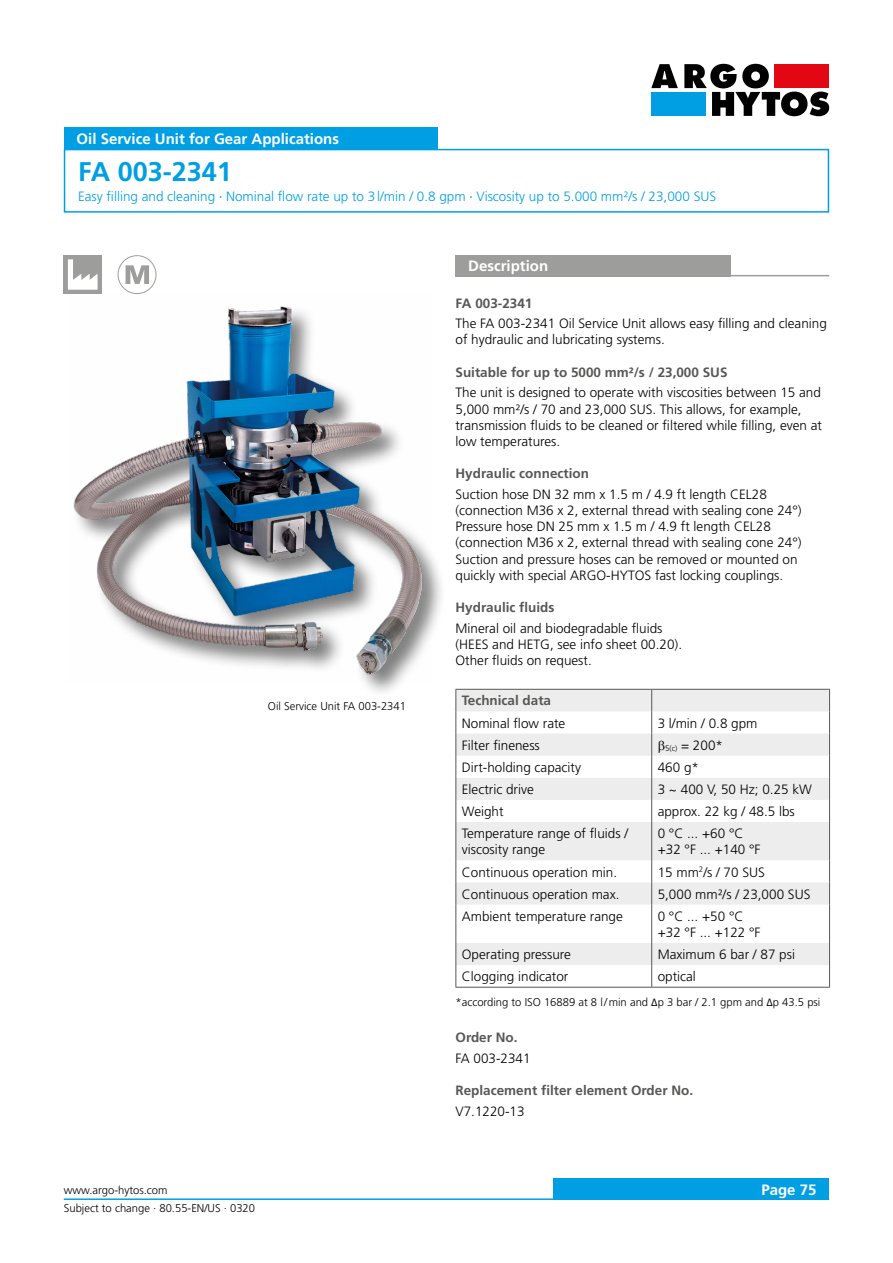
<style>
.page{position:relative;width:893px;height:1263px;background:#fff}
.page>*{position:absolute;margin:0;border:0;box-sizing:border-box;transform-origin:0 0}
._01_Headline_blue{font:700 27px "Frutiger LT";color:#009fe3}
._04_Headline_white{font:700 15px "Frutiger LT";color:#fff}
._06_Copytext{font:300 13.5px/16.2px "Frutiger LT";color:#000}
._05_Subline_Copytext{font:300 13.5px/16.2px "Frutiger LT";color:#000}
._05_Subline_Copytext-2{font:700 13.5px "Frutiger LT";color:#575756}
._03_HeadlineCopytext{font:300 13.5px "Frutiger LT";color:#009fe3}
._06_Copytext-2{font:700 13.5px "Frutiger LT";color:#575756}
._08_Legend{font:300 11.25px "Frutiger LT";color:#000}
.s1{font-weight:400;font-stretch:condensed}
.s2{font-family:"Myriad Pro";font-weight:400}
</style>
<div class="page">
<div style="left:553px;top:1179px;width:276px;height:21px;background:#009fe3"></div>
<hr style="left:64px;top:1198px;width:765px;height:2px;background:#009fe3">
<svg style="left:651px;top:64px;width:27px;height:24px"></svg>
<div style="left:651px;top:92px;width:55px;height:24px;background:#009fe3"></div>
<svg style="left:684px;top:64px;width:145px;height:52px"></svg>
<div style="left:64px;top:149px;width:765px;height:64px;border:2px solid #009fe3"></div>
<div style="left:64px;top:128px;width:373px;height:21px;background:#009fe3"></div>
<div style="left:71px;top:304px;width:376px;height:394px;background:#000;opacity:.5"></div>
<img style="left:71px;top:292px;width:360px;height:391px">
<div style="left:455px;top:255px;width:276px;height:21px;background:#9d9d9c"></div>
<hr style="left:455px;top:275px;width:374px;height:1px;background:#9d9d9c">
<div style="left:64px;top:255px;width:38px;height:39px;background:#9d9d9c"></div>
<svg style="left:68px;top:259px;width:30px;height:31px"></svg>
<div style="left:118px;top:255px;width:38px;height:39px;border:1px solid #9d9d9c;border-radius:50%"></div>
<svg style="left:126px;top:265px;width:23px;height:19px"></svg>
<svg style="left:456px;top:690px;width:373px;height:275px;fill:#ededed"></svg>
<hr style="left:455px;top:689px;width:197px;height:1px;background:#575756">
<hr style="left:652px;top:689px;width:178px;height:1px;background:#575756">
<svg style="left:455px;top:690px;width:1px;height:132px"></svg>
<svg style="left:651px;top:690px;width:1px;height:132px"></svg>
<svg style="left:829px;top:690px;width:1px;height:132px"></svg>
<hr style="left:455px;top:822px;width:1px;height:38px;background:#575756">
<hr style="left:651px;top:822px;width:1px;height:38px;background:#575756">
<hr style="left:829px;top:822px;width:1px;height:38px;background:#575756">
<svg style="left:455px;top:860px;width:1px;height:45px"></svg>
<svg style="left:651px;top:860px;width:1px;height:45px"></svg>
<svg style="left:829px;top:860px;width:1px;height:45px"></svg>
<hr style="left:455px;top:905px;width:1px;height:38px;background:#575756">
<hr style="left:651px;top:905px;width:1px;height:38px;background:#575756">
<hr style="left:829px;top:905px;width:1px;height:38px;background:#575756">
<svg style="left:455px;top:943px;width:1px;height:44px"></svg>
<svg style="left:651px;top:943px;width:1px;height:44px"></svg>
<svg style="left:829px;top:943px;width:1px;height:44px"></svg>
<hr style="left:455px;top:987px;width:197px;height:1px;background:#575756">
<hr style="left:652px;top:987px;width:178px;height:1px;background:#575756">
<svg style="left:658px;top:740px;width:6px;height:12px"></svg>
<p class="_04_Headline_white" style="left:77px;top:130px;width:264px">Oil Service Unit for Gear Applications</p>
<p class="_01_Headline_blue" style="left:78px;top:155px;width:155px">FA 003-2341</p>
<p class="_03_HeadlineCopytext" style="left:78px;top:189px;width:640px">Easy filling and cleaning <span class="s1">·</span> Nominal flow rate up to 3l/min / 0.8 gpm <span class="s1">·</span> Viscosity up to 5.000 mm²/s / 23,000 SUS</p>
<p class="_08_Legend" style="left:268px;top:699px;width:140px">Oil Service Unit FA 003-2341</p>
<p class="_04_Headline_white" style="left:468px;top:257px;width:81px">Description</p>
<p class="_05_Subline_Copytext-2" style="left:455px;top:295px;width:78px">FA 003-2341</p>
<p class="_06_Copytext" style="left:455px;top:316px;width:373px">The FA 003-2341 Oil Service Unit allows easy filling and cleaning of hydraulic and lubricating systems.</p>
<p class="_05_Subline_Copytext-2" style="left:455px;top:364px;width:273px">Suitable for up to 5000 mm²/s / 23,000 SUS</p>
<p class="_06_Copytext" style="left:455px;top:385px;width:368px">The unit is designed to operate with viscosities between 15 and 5,000 mm²/s / 70 and 23,000 SUS. This allows, for example, transmission fluids to be cleaned or filtered while filling, even at low temperatures.</p>
<p class="_05_Subline_Copytext-2" style="left:455px;top:466px;width:135px">Hydraulic connection</p>
<p class="_06_Copytext" style="left:455px;top:486px;width:313px">Suction hose DN 32 mm x 1.5 m / 4.9 ft length CEL28</p>
<p class="_06_Copytext" style="left:455px;top:502px;width:347px">(connection M36 x 2, external thread with sealing cone 24°)</p>
<p class="_06_Copytext" style="left:455px;top:519px;width:317px">Pressure hose DN 25 mm x 1.5 m / 4.9 ft length CEL28</p>
<p class="_06_Copytext" style="left:455px;top:535px;width:347px">(connection M36 x 2, external thread with sealing cone 24°)</p>
<p class="_06_Copytext" style="left:455px;top:551px;width:344px">Suction and pressure hoses can be removed or mounted on quickly with special ARGO-HYTOS fast locking couplings.</p>
<p class="_05_Subline_Copytext-2" style="left:455px;top:599px;width:101px">Hydraulic fluids</p>
<p class="_06_Copytext" style="left:455px;top:620px;width:209px">Mineral oil and biodegradable fluids</p>
<p class="_06_Copytext" style="left:455px;top:636px;width:228px">(HEES and HETG, see info sheet 00.20).</p>
<p class="_06_Copytext" style="left:455px;top:652px;width:138px">Other fluids on request.</p>
<p class="_06_Copytext-2" style="left:462px;top:693px;width:91px">Technical data</p>
<p class="_06_Copytext" style="left:462px;top:715px;width:105px">Nominal flow rate</p>
<p class="_06_Copytext" style="left:658px;top:715px;width:101px">3 l/min / 0.8 gpm</p>
<p class="_06_Copytext" style="left:462px;top:737px;width:80px">Filter fineness</p>
<p class="_06_Copytext" style="left:665px;top:737px;width:59px"><sub>5(c)</sub> = 200*</p>
<p class="_06_Copytext" style="left:462px;top:759px;width:121px">Dirt-holding capacity</p>
<p class="_06_Copytext" style="left:658px;top:759px;width:43px">460 g*</p>
<p class="_06_Copytext" style="left:462px;top:781px;width:73px">Electric drive</p>
<p class="_06_Copytext" style="left:658px;top:781px;width:156px">3 ~ 400 V, 50 Hz; 0.25 kW</p>
<p class="_06_Copytext" style="left:462px;top:803px;width:43px">Weight</p>
<p class="_06_Copytext" style="left:658px;top:803px;width:139px">approx. 22 kg / 48.5 lbs</p>
<p class="_05_Subline_Copytext" style="left:462px;top:826px;width:168px">Temperature range of fluids / viscosity range</p>
<p class="_05_Subline_Copytext" style="left:658px;top:826px;width:104px">0 °C ... +60 °C +32 °F ... +140 °F</p>
<p class="_05_Subline_Copytext" style="left:462px;top:864px;width:157px">Continuous operation min.</p>
<p class="_05_Subline_Copytext" style="left:658px;top:864px;width:109px">15 mm<sup>2</sup>/s / 70 SUS</p>
<p class="_06_Copytext" style="left:462px;top:886px;width:159px">Continuous operation max.</p>
<p class="_06_Copytext" style="left:658px;top:886px;width:154px">5,000 mm²/s / 23,000 SUS</p>
<p class="_05_Subline_Copytext" style="left:462px;top:908px;width:163px">Ambient temperature range</p>
<p class="_05_Subline_Copytext" style="left:658px;top:908px;width:104px">0 °C ... +50 °C +32 °F ... +122 °F</p>
<p class="_06_Copytext" style="left:462px;top:946px;width:111px">Operating pressure</p>
<p class="_05_Subline_Copytext" style="left:658px;top:946px;width:139px">Maximum 6 bar / 87 psi</p>
<p class="_06_Copytext" style="left:462px;top:969px;width:108px">Clogging indicator</p>
<p class="_05_Subline_Copytext" style="left:658px;top:969px;width:40px">optical</p>
<p class="_08_Legend" style="left:455px;top:995px;width:366px">*according to ISO 16889 at 8 l/min and <span class="s2">∆</span>p 3 bar / 2.1 gpm and <span class="s2">∆</span>p 43.5 psi</p>
<p class="_05_Subline_Copytext-2" style="left:455px;top:1029px;width:64px">Order No.</p>
<p class="_06_Copytext" style="left:455px;top:1050px;width:77px">FA 003-2341</p>
<p class="_05_Subline_Copytext-2" style="left:455px;top:1082px;width:239px">Replacement filter element Order No.</p>
<p class="_06_Copytext" style="left:455px;top:1103px;width:71px">V7.1220-13</p>
<p class="_08_Legend" style="left:64px;top:1184px;width:105px">www.argo-hytos.com</p>
<p class="_04_Headline_white" style="left:761px;top:1181px;width:57px">Page 75</p>
<p class="_08_Legend" style="left:64px;top:1202px;width:193px">Subject to change · 80.55-EN/US · 0320</p>
</div>
